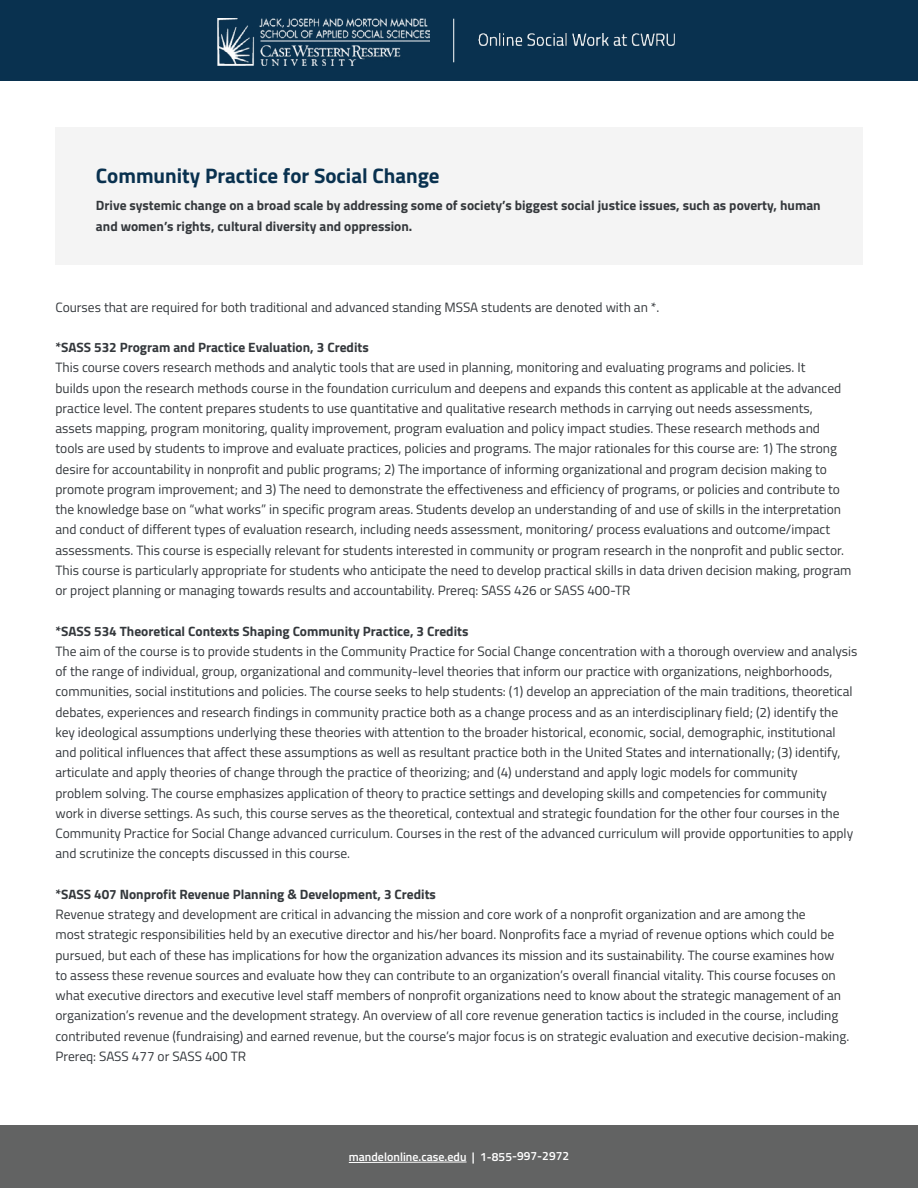
<style>
.page{position:relative;width:918px;height:1188px;background:#fff}
.page>*{position:absolute;margin:0;border:0;box-sizing:border-box;transform-origin:0 0}
.t1{font:700 21px "Titillium";color:#09314f}
.t2{font:13.5px/20.2px "Titillium";color:#34383c}
.t3{font:700 13.5px/20.2px "Titillium";color:#34383c}
.t4{font:600 12px "Titillium";letter-spacing:-.005em;color:#fff}
</style>
<div class="page">
<div style="left:0;top:1125px;width:918px;height:63px;background:#626363"></div>
<svg style="left:348px;top:1162px;width:119px;height:1px"></svg>
<div style="left:0;top:0;width:918px;height:81px;background:#09314f"></div>
<hr style="left:453px;top:19px;width:1px;height:43px;background:#fff">
<img style="left:217px;top:19px;width:212px;height:46px">
<img style="left:478px;top:34px;width:196px;height:12px">
<div style="left:55px;top:127px;width:808px;height:138px;background:#f4f4f4"></div>
<h1 class="t1" style="left:96px;top:160px;width:345px">Community Practice for Social Change</h1>
<p class="t3" style="left:96px;top:195px;width:726px">Drive systemic change on a broad scale by addressing some of society’s biggest social justice issues, such as poverty, human and women’s rights, cultural diversity and oppression.</p>
<p class="t2" style="left:55px;top:296px;width:605px">Courses that are required for both traditional and advanced standing MSSA students are denoted with an *.</p>
<p class="t3" style="left:55px;top:337px;width:315px">*SASS 532 Program and Practice Evaluation, 3 Credits</p>
<p class="t2" style="left:55px;top:357px;width:797px">This course covers research methods and analytic tools that are used in planning, monitoring and evaluating programs and policies. It<br>builds upon the research methods course in the foundation curriculum and deepens and expands this content as applicable at the advanced practice level. The content prepares students to use quantitative and qualitative research methods in carrying out needs assessments, assets mapping, program monitoring, quality improvement, program evaluation and policy impact studies. These research methods and tools are used by students to improve and evaluate practices, policies and programs. The major rationales for this course are: 1) The strong desire for accountability in nonprofit and public programs; 2) The importance of informing organizational and program decision making to promote program improvement; and 3) The need to demonstrate the effectiveness and efficiency of programs, or policies and contribute to the knowledge base on “what works” in specific program areas. Students develop an understanding of and use of skills in the interpretation and conduct of different types of evaluation research, including needs assessment, monitoring/ process evaluations and outcome/impact assessments. This course is especially relevant for students interested in community or program research in the nonprofit and public sector.<br>This course is particularly appropriate for students who anticipate the need to develop practical skills in data driven decision making, program or project planning or managing towards results and accountability. Prereq: SASS 426 or SASS 400-TR</p>
<p class="t3" style="left:55px;top:620px;width:415px">*SASS 534 Theoretical Contexts Shaping Community Practice, 3 Credits</p>
<p class="t2" style="left:55px;top:640px;width:803px">The aim of the course is to provide students in the Community Practice for Social Change concentration with a thorough overview and analysis of the range of individual, group, organizational and community-level theories that inform our practice with organizations, neighborhoods, communities, social institutions and policies. The course seeks to help students: (1) develop an appreciation of the main traditions, theoretical debates, experiences and research findings in community practice both as a change process and as an interdisciplinary field; (2) identify the key ideological assumptions underlying these theories with attention to the broader historical, economic, social, demographic, institutional and political influences that affect these assumptions as well as resultant practice both in the United States and internationally; (3) identify, articulate and apply theories of change through the practice of theorizing; and (4) understand and apply logic models for community<br>problem solving. The course emphasizes application of theory to practice settings and developing skills and competencies for community work in diverse settings. As such, this course serves as the theoretical, contextual and strategic foundation for the other four courses in the Community Practice for Social Change advanced curriculum. Courses in the rest of the advanced curriculum will provide opportunities to apply and scrutinize the concepts discussed in this course.</p>
<p class="t3" style="left:55px;top:883px;width:382px">*SASS 407 Nonprofit Revenue Planning &amp; Development, 3 Credits</p>
<p class="t2" style="left:55px;top:904px;width:795px">Revenue strategy and development are critical in advancing the mission and core work of a nonprofit organization and are among the<br>most strategic responsibilities held by an executive director and his/her board. Nonprofits face a myriad of revenue options which could be pursued, but each of these has implications for how the organization advances its mission and its sustainability. The course examines how to assess these revenue sources and evaluate how they can contribute to an organization’s overall financial vitality. This course focuses on what executive directors and executive level staff members of nonprofit organizations need to know about the strategic management of an organization’s revenue and the development strategy. An overview of all core revenue generation tactics is included in the course, including contributed revenue (fundraising) and earned revenue, but the course’s major focus is on strategic evaluation and executive decision-making.<br>Prereq: SASS 477 or SASS 400 TR</p>
<p class="t4" style="left:349px;top:1148px;width:222px">mandelonline.case.edu | 1-855-997-2972</p>
</div>
